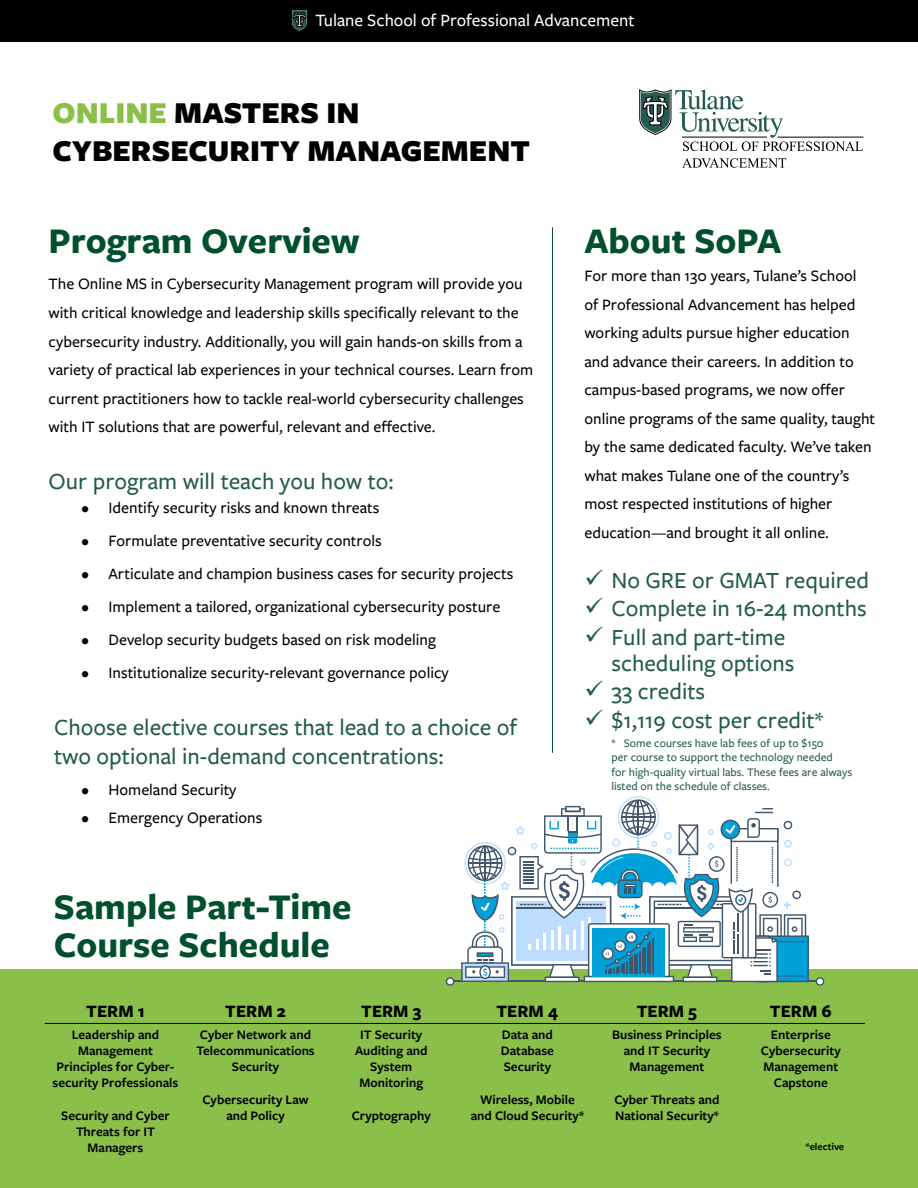
<style>
.page{position:relative;width:918px;height:1188px;background:#fff}
.page>*{position:absolute;margin:0;border:0;box-sizing:border-box;transform-origin:0 0}
.t1{font:700 37.5px/37.5px "Freight Sans Pro";color:#00502d}
.t2{font:900 31.5px/37.8px "Freight Sans Pro";color:#000}
.t3{font:500 24px/25.5px "Freight Sans Pro";color:#235b4e}
.t4{font:500 18px "Freight Sans Pro";color:#fff}
.t5{font:700 18px "Freight Sans Pro";color:#000}
.t6{font:500 16.5px/28.5px "Freight Sans Pro";color:#000}
.t7{font:600 13.5px/16.2px "Freight Sans Pro";color:#000;text-align:center}
.t8{font:500 12px/14.5px "Freight Sans Pro";color:#235b4e}
.t9{font:600 10.5px "Freight Sans Pro";color:#000}
.s1{color:#8abf4a}
</style>
<div class="page">
<div style="left:0;top:970px;width:918px;height:218px;background:#8abf4a"></div>
<svg style="left:640px;top:90px;width:223px;height:61px"></svg>
<svg style="left:682px;top:158px;width:104px;height:10px"></svg>
<hr style="left:45px;top:1023px;width:141px;height:1px;background:#000">
<hr style="left:186px;top:1023px;width:139px;height:1px;background:#000">
<hr style="left:325px;top:1023px;width:133px;height:1px;background:#000">
<hr style="left:458px;top:1023px;width:139px;height:1px;background:#000">
<hr style="left:597px;top:1023px;width:140px;height:1px;background:#000">
<hr style="left:737px;top:1023px;width:128px;height:1px;background:#000">
<div style="left:0;top:0;width:917px;height:42px;background:#000"></div>
<svg style="left:292px;top:9px;width:15px;height:22px"></svg>
<hr style="left:450px;top:981px;width:370px;height:1px;background:#42566b">
<svg style="left:446px;top:977px;width:8px;height:9px"></svg>
<svg style="left:816px;top:977px;width:8px;height:9px"></svg>
<svg style="left:461px;top:796px;width:348px;height:185px"></svg>
<hr style="left:552px;top:227px;width:1px;height:526px;background:#00502d">
<p class="t4" style="left:315px;top:8px;width:321px">Tulane School of Professional Advancement</p>
<p class="t2" style="left:52px;top:93px;width:479px"><span class="s1">ONLINE</span> MASTERS IN<br>CYBERSECURITY MANAGEMENT</p>
<p class="t1" style="left:49px;top:220px;width:313px">Program Overview</p>
<p class="t6" style="left:49px;top:269px;width:486px">The Online MS in Cybersecurity Management program will provide you with critical knowledge and leadership skills specifically relevant to the cybersecurity industry. Additionally, you will gain hands-on skills from a variety of practical lab experiences in your technical courses. Learn from current practitioners how to tackle real-world cybersecurity challenges with IT solutions that are powerful, relevant and effective.</p>
<p class="t3" style="left:49px;top:468px;width:347px">Our program will teach you how to:</p>
<p class="t6" style="left:82px;top:492px;width:299px">• Identify security risks and known threats</p>
<p class="t6" style="left:82px;top:525px;width:302px">• Formulate preventative security controls</p>
<p class="t6" style="left:82px;top:558px;width:433px">• Articulate and champion business cases for security projects</p>
<p class="t6" style="left:82px;top:591px;width:420px">• Implement a tailored, organizational cybersecurity posture</p>
<p class="t6" style="left:82px;top:624px;width:356px">• Develop security budgets based on risk modeling</p>
<p class="t6" style="left:82px;top:657px;width:369px">• Institutionalize security-relevant governance policy</p>
<p class="t3" style="left:54px;top:712px;width:465px;line-height:28.5px">Choose elective courses that lead to a choice of two optional in-demand concentrations:</p>
<p class="t6" style="left:82px;top:774px;width:157px">• Homeland Security</p>
<p class="t6" style="left:82px;top:803px;width:182px">• Emergency Operations</p>
<p class="t1" style="left:54px;top:887px;width:299px">Sample Part-Time<br>Course Schedule</p>
<p class="t1" style="left:584px;top:220px;width:198px">About SoPA</p>
<p class="t6" style="left:584px;top:261px;width:292px">For more than 130 years, Tulane’s School<br>of Professional Advancement has helped working adults pursue higher education and advance their careers. In addition to campus-based programs, we now offer online programs of the same quality, taught by the same dedicated faculty. We’ve taken what makes Tulane one of the country’s most respected institutions of higher education—and brought it all online.</p>
<p class="t3" style="left:584px;top:566px;width:286px">✓ No GRE or GMAT required</p>
<p class="t3" style="left:584px;top:595px;width:284px">✓ Complete in 16-24 months</p>
<p class="t3" style="left:611px;top:624px;width:185px;text-indent:-27px">✓ Full and part-time scheduling options</p>
<p class="t3" style="left:584px;top:678px;width:122px">✓ 33 credits</p>
<p class="t3" style="left:584px;top:706px;width:240px">✓ $1,119 cost per credit*</p>
<p class="t8" style="left:611px;top:735px;width:242px">* Some courses have lab fees of up to $150<br>per course to support the technology needed<br>for high-quality virtual labs. These fees are always listed on the schedule of classes.</p>
<p class="t5" style="left:86px;top:999px;width:60px">TERM 1</p>
<p class="t5" style="left:225px;top:999px;width:62px">TERM 2</p>
<p class="t5" style="left:361px;top:999px;width:62px">TERM 3</p>
<p class="t5" style="left:496px;top:999px;width:63px">TERM 4</p>
<p class="t5" style="left:637px;top:999px;width:62px">TERM 5</p>
<p class="t5" style="left:770px;top:999px;width:63px">TERM 6</p>
<p class="t7" style="left:53px;top:1026px;width:127px">Leadership and<br>Management<br>Principles for Cyber&shy;security Professionals</p>
<p class="t7" style="left:61px;top:1107px;width:110px">Security and Cyber<br>Threats for IT<br>Managers</p>
<p class="t7" style="left:355px;top:1026px;width:74px">IT Security<br>Auditing and<br>System<br>Monitoring</p>
<p class="t7" style="left:352px;top:1107px;width:81px">Cryptography</p>
<p class="t7" style="left:612px;top:1026px;width:111px">Business Principles and IT Security<br>Management</p>
<p class="t7" style="left:614px;top:1091px;width:107px;text-align:left">Cyber Threats and<br>National Security*</p>
<p class="t7" style="left:761px;top:1026px;width:81px">Enterprise<br>Cybersecurity<br>Management<br>Capstone</p>
<p class="t7" style="left:196px;top:1026px;width:120px">Cyber Network and<br>Telecommunications<br>Security</p>
<p class="t7" style="left:203px;top:1091px;width:107px">Cybersecurity Law and Policy</p>
<p class="t7" style="left:501px;top:1026px;width:55px;text-align:justify">Data and Database Security</p>
<p class="t7" style="left:471px;top:1091px;width:115px">Wireless, Mobile and Cloud Security*</p>
<p class="t9" style="left:806px;top:1139px;width:40px">*elective</p>
</div>
